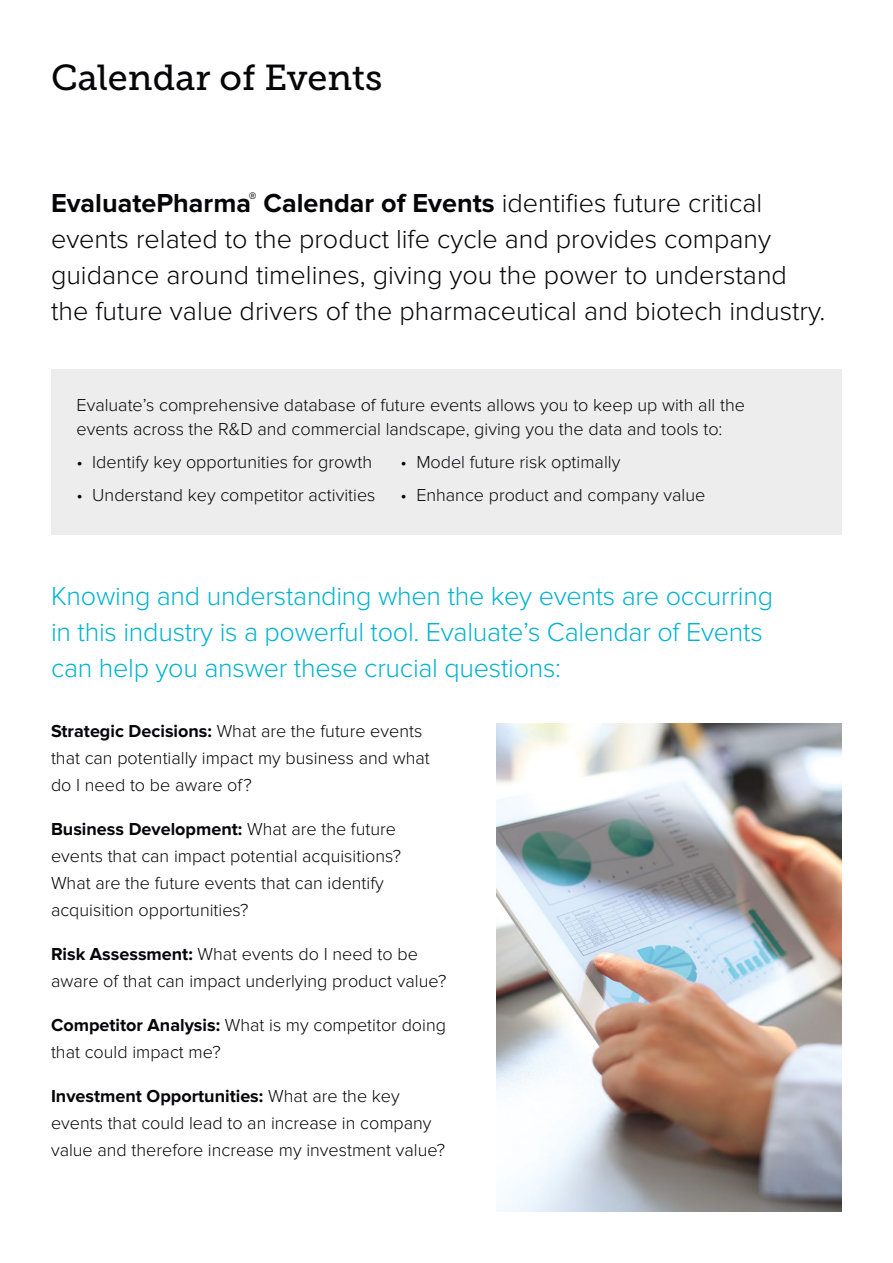
<style>
.page{position:relative;width:893px;height:1263px;background:#fff}
.page>*{position:absolute;margin:0;border:0;box-sizing:border-box;transform-origin:0 0}
.t1{font:36px "Museo Slab 500";color:#060508}
.t2{font:300 27px/36px "Proxima Nova";color:#060508}
.t3{font:300 27px/36px "Proxima Nova";letter-spacing:-.01em;color:#03b3cd}
.t4{font:300 18px/27px "Proxima Nova";color:#060508}
.s1{font-weight:700}
</style>
<div class="page">
<div style="left:51px;top:369px;width:791px;height:166px;background:#ededed"></div>
<img style="left:497px;top:723px;width:345px;height:489px">
<h1 class="t1" style="left:51px;top:58px;width:333px">Calendar of Events</h1>
<p class="t2" style="left:51px;top:185px;width:776px"><span class="s1">EvaluatePharma</span><sup>®</sup> <span class="s1">Calendar of Events</span> identifies future critical events related to the product life cycle and provides company guidance around timelines, giving you the power to understand the future value drivers of the pharmaceutical and biotech industry.</p>
<p class="t4" style="left:77px;top:393px;width:670px;line-height:24px">Evaluate’s comprehensive database of future events allows you to keep up with all the events across the R&amp;D and commercial landscape, giving you the data and tools to:</p>
<p class="t4" style="left:77px;top:449px;width:297px">• Identify key opportunities for growth</p>
<p class="t4" style="left:401px;top:449px;width:221px">• Model future risk optimally</p>
<p class="t4" style="left:77px;top:482px;width:300px">• Understand key competitor activities</p>
<p class="t4" style="left:401px;top:482px;width:306px">• Enhance product and company value</p>
<h2 class="t3" style="left:51px;top:578px;width:723px">Knowing and understanding when the key events are occurring in this industry is a powerful tool. Evaluate’s Calendar of Events can help you answer these crucial questions:</h2>
<p class="t4" style="left:51px;top:718px;width:380px"><span class="s1">Strategic Decisions:</span> What are the future events that can potentially impact my business and what do I need to be aware of?</p>
<p class="t4" style="left:51px;top:816px;width:351px"><span class="s1">Business Development:</span> What are the future events that can impact potential acquisitions?<br>What are the future events that can identify acquisition opportunities?</p>
<p class="t4" style="left:51px;top:941px;width:397px"><span class="s1">Risk Assessment:</span> What events do I need to be aware of that can impact underlying product value?</p>
<p class="t4" style="left:51px;top:1012px;width:397px"><span class="s1">Competitor Analysis:</span> What is my competitor doing that could impact me?</p>
<p class="t4" style="left:51px;top:1083px;width:396px"><span class="s1">Investment Opportunities:</span> What are the key events that could lead to an increase in company value and therefore increase my investment value?</p>
</div>
